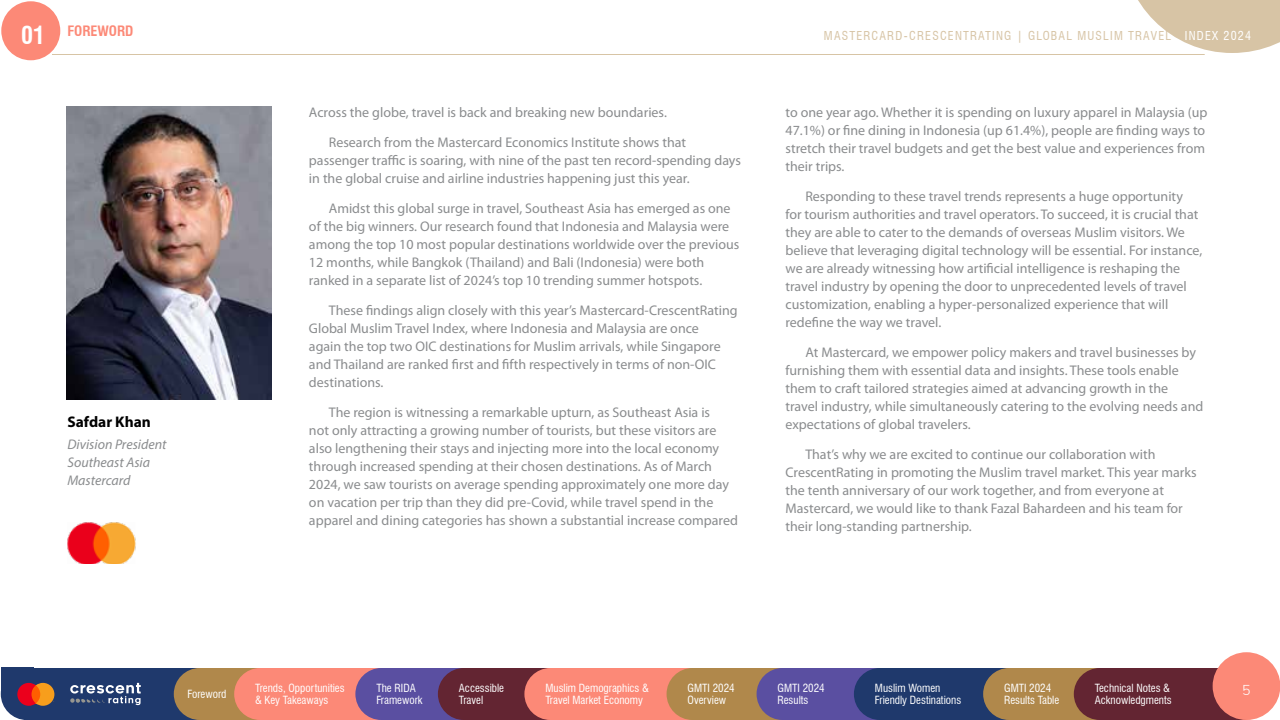
<style>
.page{position:relative;width:1280px;height:720px;background:#fff}
.page>*{position:absolute;margin:0;border:0;box-sizing:border-box;transform-origin:0 0}
.t1{font:700 15.4px "Myriad Pro";color:#000}
.t2{font:14px/18px "Myriad Pro";color:#8a8c8e}
.t3{font:italic 14px/18px "Myriad Pro";color:#8a8c8e}
.t4{font:700 condensed 14px "Swiss 721 BT";color:#fc8977}
.t5{font:300 14px "Muli";color:#fff}
.t6{font:condensed 12px "Swiss 721 BT";letter-spacing:.1em;color:#d7c4a5}
.t7{font:condensed 11px/12px "Swiss 721 BT";color:#fff}
.s1{font-size:24px;color:#fff}
.s2{color:#fff}
</style>
<div class="page">
<div style="left:25px;top:668px;width:195px;height:52px;background:#1f396c"></div>
<div style="left:1px;top:668px;width:52px;height:52px;background:#1f396c;border-radius:50%"></div>
<div style="left:1px;top:668px;width:33px;height:26px;background:#1f396c"></div>
<hr style="left:52px;top:54px;width:1153px;height:1px;background:#d7c4a5">
<svg style="left:1138px;top:0;width:142px;height:53px"></svg>
<svg style="left:70px;top:683px;width:71px;height:22px"></svg>
<svg style="left:174px;top:668px;width:1067px;height:52px;background:#915e63"></svg>
<div style="left:1213px;top:652px;width:67px;height:68px;background:#fc8977;border-radius:50%"></div>
<svg style="left:17px;top:683px;width:37px;height:23px"></svg>
<img style="left:67px;top:107px;width:204px;height:292px">
<img style="left:67px;top:523px;width:69px;height:41px">
<div style="left:1px;top:1px;width:59px;height:59px;background:#fc8977;border-radius:50%"></div>
<p class="t4" style="left:21px;top:23px;width:114px"><span class="s1">01</span> FOREWORD</p>
<p class="t1" style="left:67px;top:412px;width:85px">Safdar Khan</p>
<p class="t3" style="left:67px;top:435px;width:101px">Division President<br>Southeast Asia<br>Mastercard</p>
<p class="t2" style="left:329px;top:97px;width:359px;line-height:29.9px;text-indent:-20px">Across the globe, travel is back and breaking new boundaries.<br>Research from the Mastercard Economics Institute shows that</p>
<p class="t2" style="left:309px;top:151px;width:434px">passenger traffic is soaring, with nine of the past ten record-spending days in the global cruise and airline industries happening just this year.</p>
<p class="t2" style="left:309px;top:199px;width:432px;text-indent:20px">Amidst this global surge in travel, Southeast Asia has emerged as one of the big winners. Our research found that Indonesia and Malaysia were among the top 10 most popular destinations worldwide over the previous 12 months, while Bangkok (Thailand) and Bali (Indonesia) were both ranked in a separate list of 2024’s top 10 trending summer hotspots.</p>
<p class="t2" style="left:309px;top:301px;width:430px;text-indent:20px">These findings align closely with this year’s Mastercard-CrescentRating Global Muslim Travel Index, where Indonesia and Malaysia are once<br>again the top two OIC destinations for Muslim arrivals, while Singapore and Thailand are ranked first and fifth respectively in terms of non-OIC destinations.</p>
<p class="t2" style="left:309px;top:403px;width:430px;text-indent:20px">The region is witnessing a remarkable upturn, as Southeast Asia is<br>not only attracting a growing number of tourists, but these visitors are also lengthening their stays and injecting more into the local economy through increased spending at their chosen destinations. As of March 2024, we saw tourists on average spending approximately one more day on vacation per trip than they did pre-Covid, while travel spend in the apparel and dining categories has shown a substantial increase compared</p>
<p class="t6" style="left:824px;top:28px;width:429px">MASTERCARD-CRESCENTRATING | GLOBAL MUSLIM TRAVEL <span class="s2">INDEX 2024</span></p>
<p class="t2" style="left:786px;top:103px;width:423px">to one year ago. Whether it is spending on luxury apparel in Malaysia (up 47.1%) or fine dining in Indonesia (up 61.4%), people are finding ways to stretch their travel budgets and get the best value and experiences from their trips.</p>
<p class="t2" style="left:786px;top:187px;width:418px;text-indent:20px">Responding to these travel trends represents a huge opportunity for tourism authorities and travel operators. To succeed, it is crucial that they are able to cater to the demands of overseas Muslim visitors. We believe that leveraging digital technology will be essential. For instance, we are already witnessing how artificial intelligence is reshaping the travel industry by opening the door to unprecedented levels of travel customization, enabling a hyper-personalized experience that will redefine the way we travel.</p>
<p class="t2" style="left:786px;top:343px;width:419px;text-indent:20px">At Mastercard, we empower policy makers and travel businesses by furnishing them with essential data and insights. These tools enable them to craft tailored strategies aimed at advancing growth in the travel industry, while simultaneously catering to the evolving needs and expectations of global travelers.</p>
<p class="t2" style="left:786px;top:445px;width:413px;text-indent:20px">That’s why we are excited to continue our collaboration with CrescentRating in promoting the Muslim travel market. This year marks the tenth anniversary of our work together, and from everyone at Mastercard, we would like to thank Fazal Bahardeen and his team for their long-standing partnership.</p>
<p class="t7" style="left:188px;top:688px;width:40px">Foreword</p>
<p class="t7" style="left:255px;top:682px;width:91px">Trends, Opportunities &amp; Key Takeaways</p>
<p class="t7" style="left:376px;top:682px;width:48px">The RIDA<br>Framework</p>
<p class="t7" style="left:459px;top:682px;width:47px">Accessible<br>Travel</p>
<p class="t7" style="left:545px;top:682px;width:105px">Muslim Demographics &amp;<br>Travel Market Economy</p>
<p class="t7" style="left:688px;top:682px;width:49px">GMTI 2024<br>Overview</p>
<p class="t7" style="left:778px;top:682px;width:49px">GMTI 2024<br>Results</p>
<p class="t7" style="left:875px;top:682px;width:88px">Muslim Women<br>Friendly Destinations</p>
<p class="t7" style="left:1004px;top:682px;width:57px">GMTI 2024<br>Results Table</p>
<p class="t7" style="left:1095px;top:682px;width:78px">Technical Notes &amp;<br>Acknowledgments</p>
<p class="t5" style="left:1242px;top:679px;width:10px">5</p>
</div>
